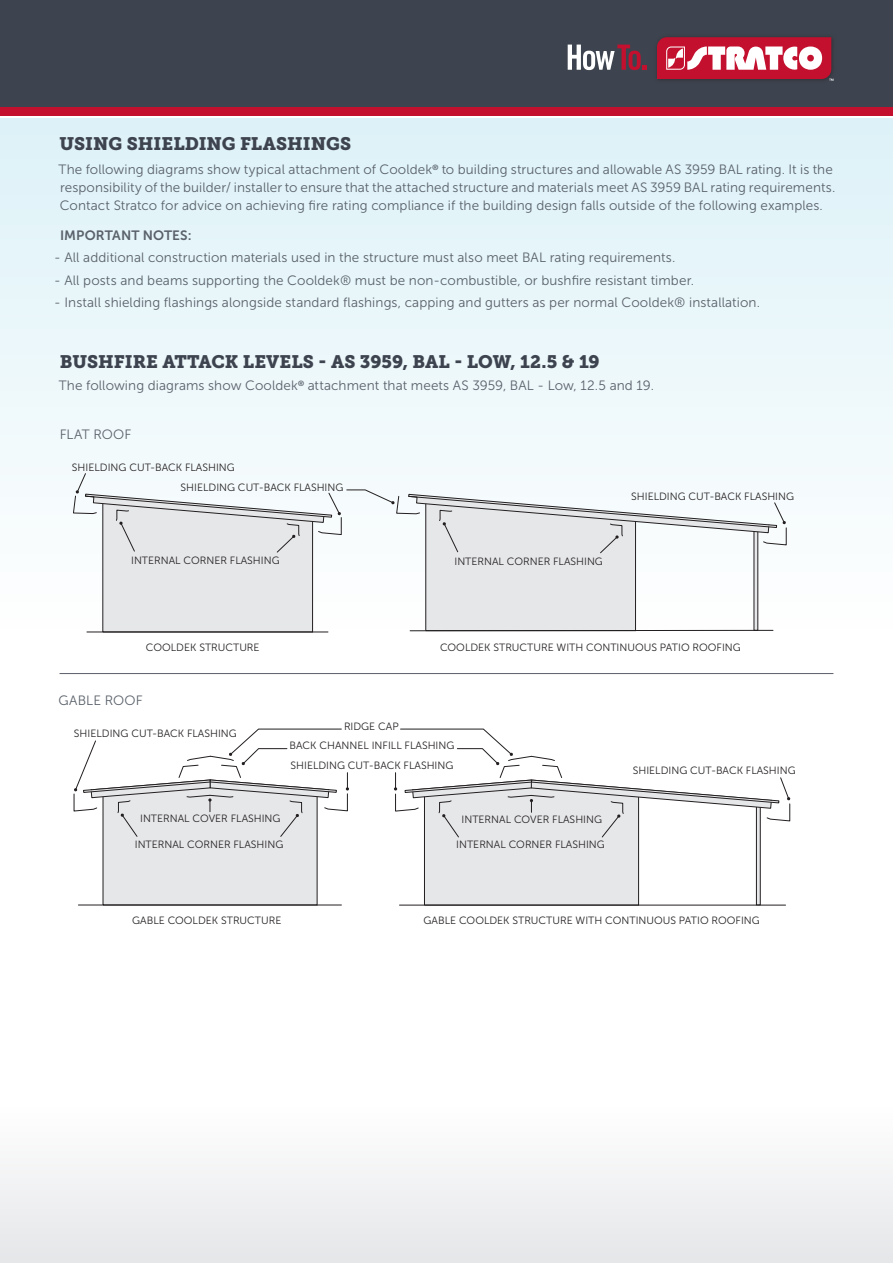
<style>
.page{position:relative;width:893px;height:1263px;background:#fff}
.page>*{position:absolute;margin:0;border:0;box-sizing:border-box;transform-origin:0 0}
.t1{font:18px "Museo Slab 900";color:#3e444f}
.t2{font:13.5px/18px "Museo Sans 300";letter-spacing:.005em;color:#5a616a}
.t3{font:13.5px "Museo Sans 300";letter-spacing:.01em;color:#5b616b}
.t4{font:13.5px "Museo Sans 700";letter-spacing:.005em;color:#5a616a}
.t5{font:10.5px "Museo Sans 300";color:#231f20}
</style>
<div class="page">
<div style="left:0;top:1106px;width:893px;height:157px;background:#f2f2f3"></div>
<div style="left:0;top:119px;width:893px;height:510px;background:linear-gradient(to bottom,#ddf2f8,#fefefe)"></div>
<div style="left:0;top:0;width:893px;height:107px;background:#3e444f"></div>
<div style="left:0;top:107px;width:893px;height:9px;background:#c3102e"></div>
<svg style="left:568px;top:45px;width:79px;height:25px"></svg>
<div style="left:653px;top:33px;width:183px;height:51px;background:#3b404a"></div>
<svg style="left:657px;top:37px;width:176px;height:44px;background:#cb596d"></svg>
<svg style="left:73px;top:729px;width:276px;height:177px"></svg>
<svg style="left:394px;top:729px;width:396px;height:177px"></svg>
<svg style="left:73px;top:473px;width:714px;height:160px"></svg>
<hr style="left:60px;top:673px;width:773px;height:1px;background:#595f6a">
<p class="t1" style="left:60px;top:133px;width:293px">USING SHIELDING FLASHINGS</p>
<p class="t2" style="left:59px;top:160px;width:778px">The following diagrams show typical attachment of Cooldek<sup>®</sup> to building structures and allowable AS 3959 BAL rating. It is the responsibility of the builder/ installer to ensure that the attached structure and materials meet AS 3959 BAL rating requirements.<br>Contact Stratco for advice on achieving fire rating compliance if the building design falls outside of the following examples.</p>
<p class="t4" style="left:60px;top:228px;width:133px">IMPORTANT NOTES:</p>
<p class="t2" style="left:54px;top:248px;width:623px">- All additional construction materials used in the structure must also meet BAL rating requirements.</p>
<p class="t2" style="left:54px;top:271px;width:641px">- All posts and beams supporting the Cooldek® must be non-combustible, or bushfire resistant timber.</p>
<p class="t2" style="left:54px;top:294px;width:707px">- Install shielding flashings alongside standard flashings, capping and gutters as per normal Cooldek® installation.</p>
<p class="t1" style="left:60px;top:351px;width:541px">BUSHFIRE ATTACK LEVELS - AS 3959, BAL - LOW, 12.5 &amp; 19</p>
<p class="t3" style="left:59px;top:378px;width:597px">The following diagrams show Cooldek<sup>®</sup> attachment that meets AS 3959, BAL - Low, 12.5 and 19.</p>
<p class="t2" style="left:60px;top:426px;width:73px">FLAT ROOF</p>
<p class="t5" style="left:72px;top:461px;width:164px">SHIELDING CUT-BACK FLASHING</p>
<p class="t5" style="left:73px;top:466px;width:164px">SHIELDING CUT-BACK FLASHING</p>
<p class="t5" style="left:181px;top:481px;width:164px">SHIELDING CUT-BACK FLASHING</p>
<p class="t5" style="left:182px;top:486px;width:164px">SHIELDING CUT-BACK FLASHING</p>
<p class="t5" style="left:131px;top:555px;width:150px">INTERNAL CORNER FLASHING</p>
<p class="t5" style="left:132px;top:559px;width:150px">INTERNAL CORNER FLASHING</p>
<p class="t5" style="left:454px;top:555px;width:150px">INTERNAL CORNER FLASHING</p>
<p class="t5" style="left:455px;top:560px;width:150px">INTERNAL CORNER FLASHING</p>
<p class="t5" style="left:631px;top:491px;width:164px">SHIELDING CUT-BACK FLASHING</p>
<p class="t5" style="left:632px;top:495px;width:164px">SHIELDING CUT-BACK FLASHING</p>
<p class="t5" style="left:146px;top:641px;width:115px">COOLDEK STRUCTURE</p>
<p class="t5" style="left:440px;top:641px;width:302px">COOLDEK STRUCTURE WITH CONTINUOUS PATIO ROOFING</p>
<p class="t5" style="left:147px;top:646px;width:115px">COOLDEK STRUCTURE</p>
<p class="t5" style="left:441px;top:646px;width:302px">COOLDEK STRUCTURE WITH CONTINUOUS PATIO ROOFING</p>
<p class="t2" style="left:59px;top:692px;width:86px">GABLE ROOF</p>
<p class="t5" style="left:73px;top:723px;width:164px">SHIELDING CUT-BACK FLASHING</p>
<p class="t5" style="left:74px;top:727px;width:164px">SHIELDING CUT-BACK FLASHING</p>
<p class="t5" style="left:343px;top:716px;width:56px">RIDGE CAP</p>
<p class="t5" style="left:344px;top:720px;width:56px">RIDGE CAP</p>
<p class="t5" style="left:288px;top:736px;width:166px">BACK CHANNEL INFILL FLASHING</p>
<p class="t5" style="left:290px;top:740px;width:166px">BACK CHANNEL INFILL FLASHING</p>
<p class="t5" style="left:289px;top:756px;width:164px">SHIELDING CUT-BACK FLASHING</p>
<p class="t5" style="left:291px;top:760px;width:164px">SHIELDING CUT-BACK FLASHING</p>
<p class="t5" style="left:139px;top:808px;width:142px">INTERNAL COVER FLASHING</p>
<p class="t5" style="left:140px;top:813px;width:142px">INTERNAL COVER FLASHING</p>
<p class="t5" style="left:461px;top:809px;width:142px">INTERNAL COVER FLASHING</p>
<p class="t5" style="left:462px;top:813px;width:142px">INTERNAL COVER FLASHING</p>
<p class="t5" style="left:134px;top:834px;width:150px">INTERNAL CORNER FLASHING</p>
<p class="t5" style="left:135px;top:838px;width:150px">INTERNAL CORNER FLASHING</p>
<p class="t5" style="left:455px;top:835px;width:150px">INTERNAL CORNER FLASHING</p>
<p class="t5" style="left:456px;top:839px;width:150px">INTERNAL CORNER FLASHING</p>
<p class="t5" style="left:632px;top:760px;width:164px">SHIELDING CUT-BACK FLASHING</p>
<p class="t5" style="left:633px;top:764px;width:164px">SHIELDING CUT-BACK FLASHING</p>
<p class="t5" style="left:131px;top:910px;width:151px">GABLE COOLDEK STRUCTURE</p>
<p class="t5" style="left:423px;top:910px;width:338px">GABLE COOLDEK STRUCTURE WITH CONTINUOUS PATIO ROOFING</p>
<p class="t5" style="left:132px;top:915px;width:151px">GABLE COOLDEK STRUCTURE</p>
<p class="t5" style="left:424px;top:915px;width:338px">GABLE COOLDEK STRUCTURE WITH CONTINUOUS PATIO ROOFING</p>
</div>
